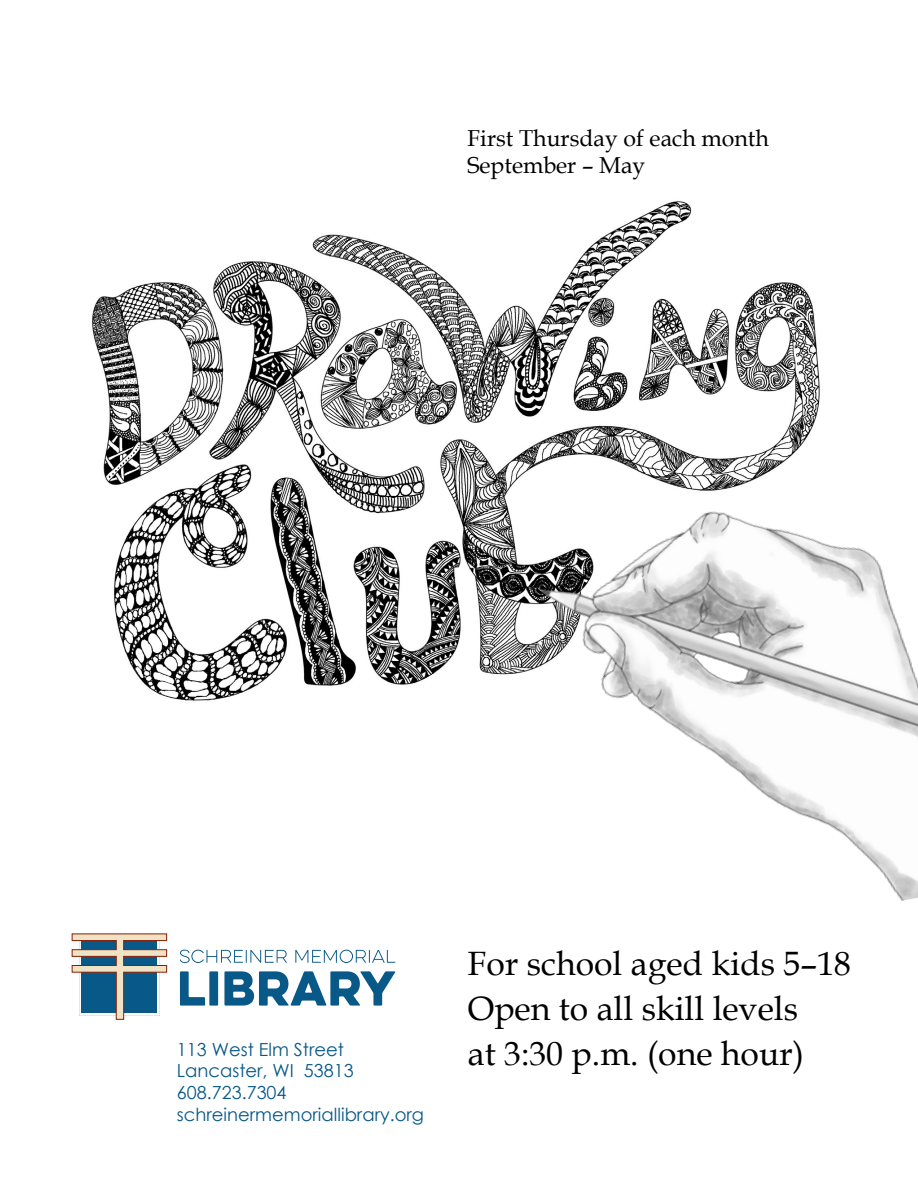
<style>
.page{position:relative;width:918px;height:1188px;background:#fff}
.page>*{position:absolute;margin:0;border:0;box-sizing:border-box;transform-origin:0 0}
.t1{font:33.75px/45px "Book Antiqua";color:#000}
.t2{font:23.1px/27.6px "Book Antiqua";color:#000}
.t3{font:18px/21.6px "Century Gothic";color:#085888}
</style>
<div class="page">
<img style="left:92px;top:201px;width:728px;height:500px">
<img style="left:513px;top:450px;width:405px;height:451px">
<svg style="left:72px;top:933px;width:95px;height:87px"></svg>
<svg style="left:180px;top:950px;width:107px;height:13px"></svg>
<svg style="left:295px;top:950px;width:100px;height:13px"></svg>
<svg style="left:180px;top:971px;width:25px;height:35px"></svg>
<div style="left:209px;top:971px;width:9px;height:35px;background:#085888"></div>
<svg style="left:224px;top:971px;width:171px;height:35px"></svg>
<p class="t2" style="left:468px;top:124px;width:303px">First Thursday of each month<br>September – May</p>
<p class="t3" style="left:177px;top:1038px;width:249px">113 West Elm Street<br>Lancaster, WI 53813<br>608.723.7304 schreinermemoriallibrary.org</p>
<h1 class="t1" style="left:468px;top:940px;width:385px">For school aged kids 5–18<br>Open to all skill levels<br>at 3:30 p.m. (one hour)</h1>
</div>
